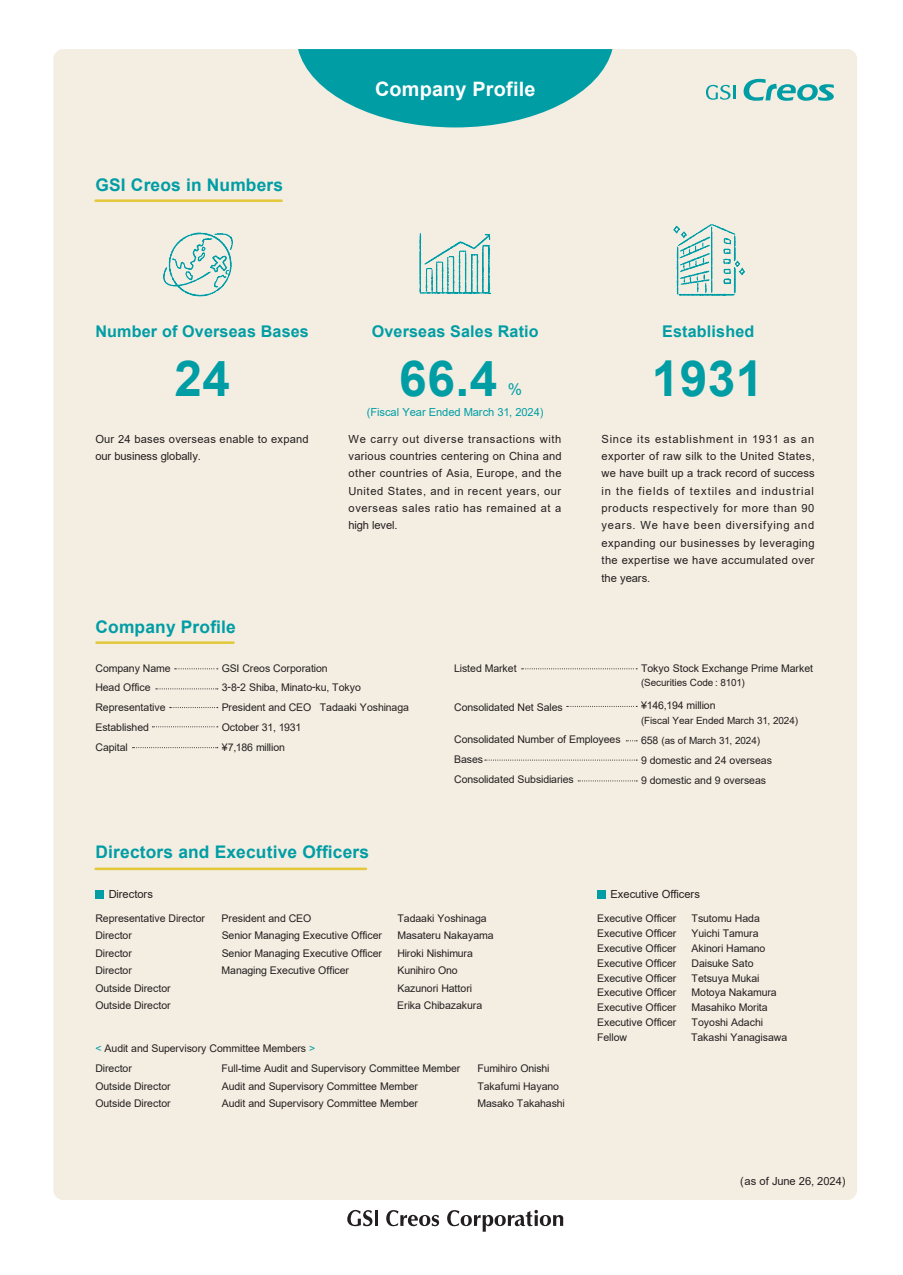
<style>
.page{position:relative;width:903px;height:1275px;background:#fff}
.page>*{position:absolute;margin:0;border:0;box-sizing:border-box;transform-origin:0 0}
.t1{font:700 49.52px "Arial";letter-spacing:.01em;color:#009da5}
.t2{font:700 19.78px "Arial";letter-spacing:.01em;color:#fff}
.t3{font:700 17.32px "Arial";letter-spacing:.01em;color:#009da5}
.t4{font:700 16.1px "Arial";letter-spacing:.01em;color:#009da5}
.t5{font:16.1px "Arial";color:#009da5}
.t6{font:11.2px/17.3px "Arial";letter-spacing:.02em;color:#231f20;text-align:justify}
.t7{font:11.2px "Arial";letter-spacing:-.01em;color:#009da5}
.t8{font:11.2px "Arial";letter-spacing:-.01em;color:#231f20}
.t9{font:11.2px "Arial";letter-spacing:-.005em;color:#231f20}
.t10{font:11.2px "Arial";color:#231f20}
.t11{font:10.5px/19.8px "Arial";letter-spacing:-.005em;color:#231f20}
.t12{font:9.97px/20.1px "Arial";letter-spacing:-.005em;color:#231f20}
.s1{font-size:10.5px}
.s2{color:#009da5}
.s3{font-family:"Koz Go Pr 6 N"}
</style>
<div class="page">
<div style="left:53px;top:49px;width:804px;height:1151px;background:#f4eee2;border-radius:10px"></div>
<svg style="left:298px;top:49px;width:314px;height:78px"></svg>
<hr style="left:96px;top:199px;width:186px;height:3px;background:#e2c83a">
<hr style="left:96px;top:868px;width:270px;height:2px;background:#e2c83a">
<hr style="left:96px;top:641px;width:138px;height:3px;background:#e2c83a">
<img style="left:163px;top:232px;width:70px;height:65px">
<img style="left:419px;top:233px;width:73px;height:61px">
<img style="left:673px;top:224px;width:72px;height:72px">
<svg style="left:743px;top:79px;width:91px;height:22px"></svg>
<svg style="left:706px;top:85px;width:29px;height:15px"></svg>
<svg style="left:347px;top:1209px;width:26px;height:18px"></svg>
<hr style="left:375px;top:1210px;width:3px;height:16px;background:#231f20">
<svg style="left:386px;top:1209px;width:178px;height:23px"></svg>
<div style="left:96px;top:890px;width:8px;height:8px;background:#009da5"></div>
<div style="left:597px;top:890px;width:9px;height:8px;background:#009da5"></div>
<svg style="left:156px;top:689px;width:62px;height:1px"></svg>
<svg style="left:175px;top:668px;width:43px;height:1px"></svg>
<svg style="left:170px;top:707px;width:48px;height:1px"></svg>
<svg style="left:152px;top:726px;width:66px;height:1px"></svg>
<svg style="left:132px;top:747px;width:86px;height:1px"></svg>
<svg style="left:567px;top:706px;width:70px;height:1px"></svg>
<svg style="left:521px;top:668px;width:116px;height:1px"></svg>
<svg style="left:485px;top:760px;width:152px;height:1px"></svg>
<svg style="left:578px;top:781px;width:59px;height:1px"></svg>
<h3 class="t3" style="left:96px;top:172px;width:189px">GSI Creos in Numbers</h3>
<h2 class="t2" style="left:375px;top:75px;width:162px">Company Profile</h2>
<h3 class="t4" style="left:95px;top:320px;width:215px">Number of Overseas Bases</h3>
<h1 class="t1" style="left:174px;top:343px;width:57px">24</h1>
<h1 class="t1" style="left:399px;top:343px;width:100px">66.4</h1>
<h3 class="t4" style="left:372px;top:320px;width:169px">Overseas Sales Ratio</h3>
<h3 class="t4" style="left:662px;top:320px;width:94px">Established</h3>
<h1 class="t1" style="left:652px;top:343px;width:113px">1931</h1>
<h3 class="t5" style="left:508px;top:378px;width:16px">%</h3>
<p class="t7" style="left:367px;top:404px;width:178px">(Fiscal Year Ended March 31, 2024)</p>
<p class="t6" style="left:95px;top:430px;width:215px">Our 24 bases overseas enable to expand our business globally.</p>
<p class="t6" style="left:348px;top:430px;width:215px">We carry out diverse transactions with various countries centering on China and other countries of Asia, Europe, and the United States, and in recent years, our overseas sales ratio has remained at a high level.</p>
<p class="t6" style="left:601px;top:430px;width:215px">Since its establishment in 1931 as an exporter of raw silk to the United States, we have built up a track record of success in the fields of textiles and industrial products respectively for more than 90 years. We have been diversifying and expanding our businesses by leveraging the expertise we have accumulated over the years.</p>
<h3 class="t3" style="left:96px;top:615px;width:142px">Company Profile</h3>
<p class="t11" style="left:95px;top:658px;width:77px">Company Name<br>Head Office<br>Representative<br>Established<br>Capital</p>
<p class="t11" style="left:222px;top:658px;width:189px">GSI Creos Corporation<br>3-8-2 Shiba, Minato-ku, Tokyo<br>President and CEO Tadaaki Yoshinaga<br>October 31, 1931<br>¥7,186 million</p>
<p class="t11" style="left:641px;top:658px;width:173px">Tokyo Stock Exchange Prime Market</p>
<p class="t11" style="left:454px;top:658px;width:64px">Listed Market</p>
<p class="t11" style="left:454px;top:698px;width:110px">Consolidated Net Sales</p>
<p class="t11" style="left:454px;top:730px;width:168px">Consolidated Number of Employees<br>Bases<br>Consolidated Subsidiaries</p>
<p class="t12" style="left:641px;top:672px;width:105px">(Securities Code : 8101)</p>
<p class="t11" style="left:641px;top:696px;width:76px">¥146,194 million</p>
<p class="t12" style="left:641px;top:710px;width:159px">(Fiscal Year Ended March 31, 2024)<br><span class="s1">658</span> (as of March 31, 2024)</p>
<p class="t11" style="left:641px;top:750px;width:132px">9 domestic and 24 overseas<br>9 domestic and 9 overseas</p>
<h3 class="t3" style="left:96px;top:840px;width:275px">Directors and Executive Officers</h3>
<p class="t10" style="left:109px;top:887px;width:46px">Directors</p>
<p class="t11" style="left:95px;top:910px;width:111px;line-height:17.3px">Representative Director<br>Director<br>Director<br>Director<br>Outside Director<br>Outside Director</p>
<p class="t11" style="left:222px;top:908px;width:91px">President and CEO</p>
<p class="t11" style="left:397px;top:908px;width:91px">Tadaaki Yoshinaga</p>
<p class="t11" style="left:222px;top:926px;width:162px">Senior Managing Executive Officer</p>
<p class="t11" style="left:397px;top:926px;width:98px">Masateru Nakayama</p>
<p class="t11" style="left:222px;top:943px;width:162px">Senior Managing Executive Officer</p>
<p class="t11" style="left:397px;top:943px;width:77px">Hiroki Nishimura</p>
<p class="t11" style="left:222px;top:960px;width:129px">Managing Executive Officer</p>
<p class="t11" style="left:397px;top:962px;width:86px;line-height:17.3px">Kunihiro Ono<br>Kazunori Hattori<br>Erika Chibazakura</p>
<p class="t11" style="left:95px;top:1038px;width:221px"><span class="s2">&lt;</span> Audit and Supervisory Committee Members <span class="s2">&gt;</span></p>
<p class="t11" style="left:95px;top:1060px;width:77px;line-height:17.3px">Director<br>Outside Director<br>Outside Director</p>
<p class="t11" style="left:222px;top:1059px;width:240px">Full-time Audit and Supervisory Committee Member</p>
<p class="t11" style="left:477px;top:1059px;width:74px">Fumihiro Onishi</p>
<p class="t11" style="left:222px;top:1076px;width:198px">Audit and Supervisory Committee Member</p>
<p class="t11" style="left:477px;top:1076px;width:83px">Takafumi Hayano</p>
<p class="t11" style="left:222px;top:1093px;width:198px">Audit and Supervisory Committee Member</p>
<p class="t11" style="left:477px;top:1093px;width:89px">Masako Takahashi</p>
<p class="t9" style="left:610px;top:887px;width:91px">Executive Officers</p>
<p class="t11" style="left:597px;top:908px;width:81px">Executive Officer</p>
<p class="t11" style="left:691px;top:908px;width:70px">Tsutomu Hada</p>
<p class="t11" style="left:597px;top:923px;width:81px">Executive Officer</p>
<p class="t11" style="left:692px;top:923px;width:68px">Yuichi Tamura</p>
<p class="t11" style="left:597px;top:938px;width:81px">Executive Officer</p>
<p class="t11" style="left:692px;top:938px;width:75px">Akinori Hamano</p>
<p class="t11" style="left:597px;top:953px;width:81px">Executive Officer</p>
<p class="t11" style="left:691px;top:953px;width:64px">Daisuke Sato</p>
<p class="t11" style="left:597px;top:968px;width:81px">Executive Officer</p>
<p class="t11" style="left:691px;top:968px;width:69px">Tetsuya Mukai</p>
<p class="t11" style="left:597px;top:983px;width:81px">Executive Officer</p>
<p class="t11" style="left:691px;top:983px;width:87px">Motoya Nakamura</p>
<p class="t11" style="left:597px;top:998px;width:81px">Executive Officer</p>
<p class="t11" style="left:691px;top:998px;width:78px">Masahiko Morita</p>
<p class="t11" style="left:597px;top:1013px;width:81px">Executive Officer</p>
<p class="t11" style="left:597px;top:1015px;width:192px;line-height:15px;text-indent:94px">Toyoshi Adachi<br>Fellow<span class="s3">　　　　　　</span>Takashi Yanagisawa</p>
<p class="t8" style="left:740px;top:1173px;width:107px">(as of June 26, 2024)</p>
</div>
